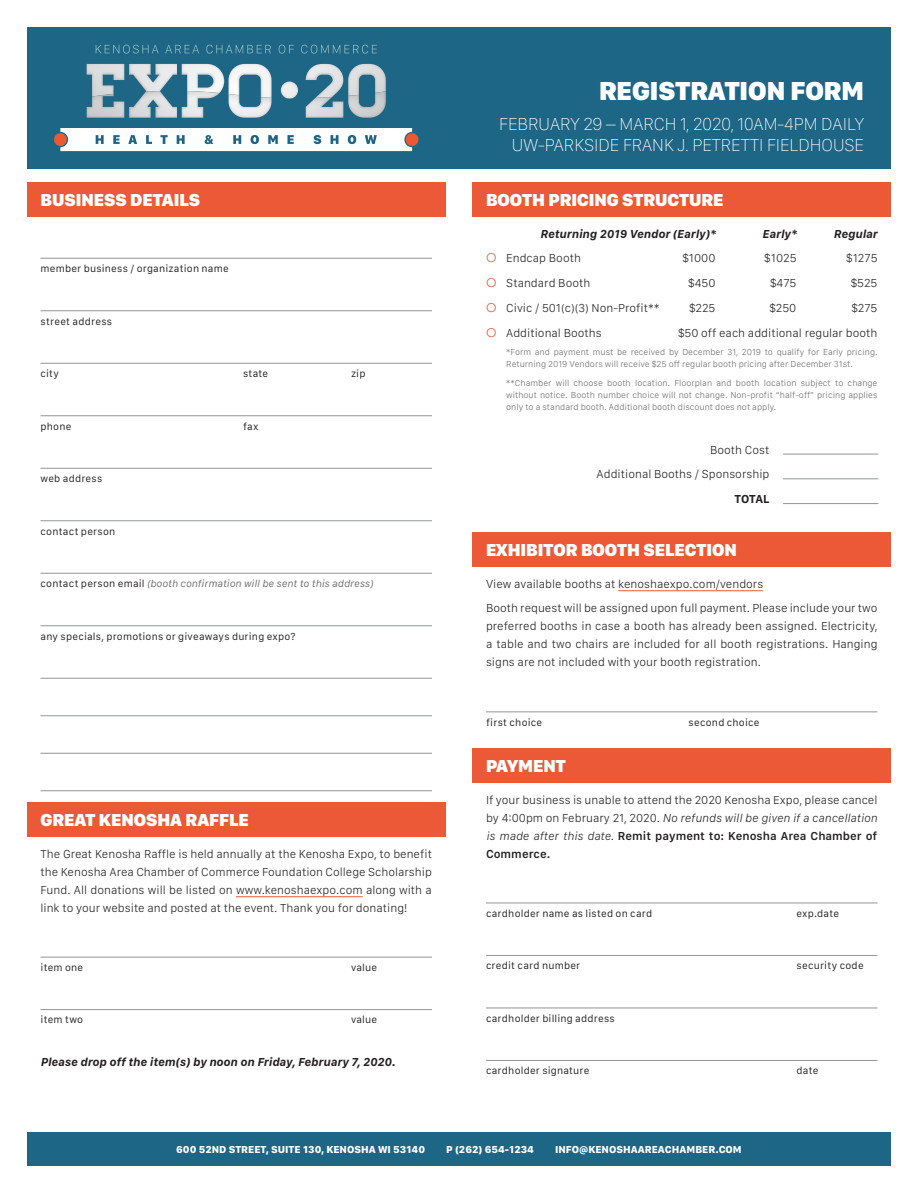
<style>
.page{position:relative;width:918px;height:1188px;background:#fff}
.page>*{position:absolute;margin:0;border:0;box-sizing:border-box;transform-origin:0 0}
.t1{font:900 27px "San Francisco Display";color:#fff}
.t2{font:900 18px "San Francisco Display";color:#fff}
.t3{font:100 18px/21px "San Francisco Display";color:#fff;text-align:right}
.t4{font:300 12px/18px "San Francisco Text";color:#231f20;text-align:justify}
.t5{font:italic 700 12px "San Francisco Text";color:#231f20}
.t6{font:700 12px "San Francisco Text";letter-spacing:-.01em;color:#231f20}
.t7{font:10.5px "San Francisco Text";letter-spacing:.02em;color:#231f20}
.t8{font:800 10.5px "San Francisco Text";color:#fff}
.t9{font:italic 10.5px "San Francisco Text";color:#6c6d70}
.t10{font:300 9px/12px "San Francisco Text";color:#6c6d70}
.s1{font-style:normal;color:#231f20}
.s2{font-style:italic}
.s3{font-weight:600}
</style>
<div class="page">
<div style="left:27px;top:27px;width:864px;height:142px;background:#1e6685"></div>
<img style="left:182px;top:64px;width:42px;height:30px">
<img style="left:129px;top:64px;width:48px;height:27px">
<img style="left:87px;top:64px;width:37px;height:30px">
<img style="left:306px;top:64px;width:37px;height:33px">
<img style="left:229px;top:64px;width:43px;height:30px">
<img style="left:348px;top:64px;width:38px;height:27px">
<img style="left:281px;top:82px;width:17px;height:16px">
<img style="left:229px;top:94px;width:43px;height:24px">
<img style="left:182px;top:91px;width:37px;height:27px">
<img style="left:129px;top:91px;width:48px;height:27px">
<img style="left:87px;top:94px;width:37px;height:24px">
<img style="left:348px;top:91px;width:38px;height:27px">
<img style="left:306px;top:97px;width:37px;height:21px">
<div style="left:406px;top:133px;width:12px;height:13px;background:#ec5835;border-radius:50%"></div>
<div style="left:54px;top:133px;width:13px;height:13px;background:#ec5835;border-radius:50%"></div>
<svg style="left:60px;top:128px;width:352px;height:23px;background:#e8ecef"></svg>
<svg style="left:96px;top:45px;width:63px;height:9px"></svg>
<svg style="left:165px;top:45px;width:34px;height:8px"></svg>
<svg style="left:206px;top:45px;width:65px;height:9px"></svg>
<svg style="left:279px;top:45px;width:15px;height:9px"></svg>
<svg style="left:301px;top:45px;width:76px;height:9px"></svg>
<div style="left:27px;top:182px;width:419px;height:35px;background:#ec5936"></div>
<hr style="left:40px;top:258px;width:392px;height:1px;background:#939598">
<hr style="left:40px;top:310px;width:392px;height:1px;background:#939598">
<hr style="left:40px;top:363px;width:392px;height:1px;background:#939598">
<hr style="left:40px;top:415px;width:392px;height:1px;background:#939598">
<hr style="left:40px;top:468px;width:392px;height:1px;background:#939598">
<hr style="left:40px;top:520px;width:392px;height:1px;background:#939598">
<hr style="left:40px;top:573px;width:392px;height:1px;background:#939598">
<hr style="left:40px;top:625px;width:392px;height:1px;background:#939598">
<hr style="left:40px;top:678px;width:392px;height:1px;background:#939598">
<hr style="left:40px;top:715px;width:392px;height:1px;background:#939598">
<hr style="left:40px;top:753px;width:392px;height:1px;background:#939598">
<hr style="left:40px;top:790px;width:392px;height:1px;background:#939598">
<div style="left:27px;top:802px;width:419px;height:35px;background:#ec5936"></div>
<hr style="left:236px;top:896px;width:127px;height:1px;background:#ec5936">
<hr style="left:40px;top:957px;width:392px;height:1px;background:#939598">
<hr style="left:40px;top:1009px;width:392px;height:1px;background:#939598">
<div style="left:472px;top:182px;width:419px;height:35px;background:#ec5936"></div>
<hr style="left:783px;top:454px;width:95px;height:1px;background:#939598">
<hr style="left:783px;top:478px;width:95px;height:1px;background:#939598">
<hr style="left:783px;top:503px;width:95px;height:1px;background:#939598">
<div style="left:472px;top:532px;width:419px;height:35px;background:#ec5936"></div>
<hr style="left:618px;top:590px;width:145px;height:1px;background:#ec5936">
<hr style="left:486px;top:711px;width:392px;height:1px;background:#939598">
<div style="left:472px;top:748px;width:419px;height:35px;background:#ec5936"></div>
<hr style="left:486px;top:903px;width:392px;height:1px;background:#939598">
<hr style="left:486px;top:955px;width:392px;height:1px;background:#939598">
<hr style="left:486px;top:1008px;width:392px;height:1px;background:#939598">
<hr style="left:486px;top:1060px;width:392px;height:1px;background:#939598">
<div style="left:27px;top:1132px;width:864px;height:34px;background:#1e6685"></div>
<h2 class="t2" style="left:40px;top:188px;width:161px">BUSINESS DETAILS</h2>
<p class="t7" style="left:40px;top:262px;width:190px">member business / organization name</p>
<p class="t7" style="left:40px;top:314px;width:73px">street address</p>
<p class="t7" style="left:40px;top:367px;width:20px">city</p>
<p class="t7" style="left:243px;top:367px;width:27px">state</p>
<p class="t7" style="left:351px;top:367px;width:16px">zip</p>
<p class="t7" style="left:40px;top:419px;width:32px">phone</p>
<p class="t7" style="left:243px;top:419px;width:17px">fax</p>
<p class="t7" style="left:40px;top:472px;width:64px">web address</p>
<p class="t7" style="left:40px;top:524px;width:76px">contact person</p>
<p class="t9" style="left:40px;top:577px;width:335px"><span class="s1">contact person email</span> (booth confirmation will be sent to this address)</p>
<p class="t7" style="left:40px;top:629px;width:257px">any specials, promotions or giveaways during expo?</p>
<h2 class="t2" style="left:40px;top:808px;width:210px">GREAT KENOSHA RAFFLE</h2>
<p class="t4" style="left:40px;top:844px;width:393px">The Great Kenosha Raffle is held annually at the Kenosha Expo, to benefit the Kenosha Area Chamber of Commerce Foundation College Scholarship Fund. All donations will be listed on www.kenoshaexpo.com along with a link to your website and posted at the event. Thank you for donating!</p>
<p class="t7" style="left:40px;top:961px;width:44px">item one</p>
<p class="t7" style="left:351px;top:961px;width:28px">value</p>
<p class="t7" style="left:40px;top:1013px;width:44px">item two</p>
<p class="t7" style="left:351px;top:1013px;width:28px">value</p>
<p class="t5" style="left:40px;top:1054px;width:356px">Please drop off the item(s) by noon on Friday, February 7, 2020.</p>
<h1 class="t1" style="left:599px;top:73px;width:266px">REGISTRATION FORM</h1>
<h2 class="t3" style="left:499px;top:113px;width:366px">FEBRUARY 29 – MARCH 1, 2020, 10AM-4PM DAILY<br>UW-PARKSIDE FRANK J. PETRETTI FIELDHOUSE</h2>
<h2 class="t2" style="left:486px;top:188px;width:239px">BOOTH PRICING STRUCTURE</h2>
<p class="t5" style="left:540px;top:226px;width:177px">Returning 2019 Vendor (Early)*</p>
<p class="t5" style="left:762px;top:226px;width:36px">Early*</p>
<p class="t5" style="left:834px;top:226px;width:45px">Regular</p>
<p class="t4" style="left:506px;top:249px;width:76px">Endcap Booth</p>
<p class="t4" style="left:682px;top:249px;width:35px">$1000</p>
<p class="t4" style="left:764px;top:249px;width:34px">$1025</p>
<p class="t4" style="left:846px;top:249px;width:33px">$1275</p>
<p class="t4" style="left:506px;top:274px;width:86px">Standard Booth</p>
<p class="t4" style="left:688px;top:274px;width:29px">$450</p>
<p class="t4" style="left:770px;top:274px;width:28px">$475</p>
<p class="t4" style="left:851px;top:274px;width:28px">$525</p>
<p class="t4" style="left:506px;top:299px;width:155px">Civic / 501(c)(3) Non-Profit**</p>
<p class="t4" style="left:689px;top:299px;width:28px">$225</p>
<p class="t4" style="left:769px;top:299px;width:28px">$250</p>
<p class="t4" style="left:851px;top:299px;width:28px">$275</p>
<p class="t4" style="left:506px;top:323px;width:97px">Additional Booths</p>
<p class="t4" style="left:678px;top:323px;width:201px">$50 off each additional regular booth</p>
<p class="t10" style="left:506px;top:346px;width:373px">*Form and payment must be received by December 31, 2019 to qualify for Early pricing.<br>Returning 2019 Vendors will receive $25 off regular booth pricing after December 31st.</p>
<p class="t10" style="left:506px;top:377px;width:373px;text-align:justify">**Chamber will choose booth location. Floorplan and booth location subject to change without notice. Booth number choice will not change. Non-profit “half-off” pricing applies only to a standard booth. Additional booth discount does not apply.</p>
<p class="t4" style="left:597px;top:437px;width:174px;line-height:24.8px;text-align:right">Booth Cost<br>Additional Booths / Sponsorship</p>
<p class="t6" style="left:735px;top:491px;width:36px">TOTAL</p>
<h2 class="t2" style="left:486px;top:538px;width:253px">EXHIBITOR BOOTH SELECTION</h2>
<p class="t4" style="left:486px;top:571px;width:393px;line-height:24.8px">View available booths at kenoshaexpo.com/vendors<br>Booth request will be assigned upon full payment. Please include your two</p>
<p class="t4" style="left:486px;top:617px;width:393px">preferred booths in case a booth has already been assigned. Electricity, a table and two chairs are included for all booth registrations. Hanging signs are not included with your booth registration.</p>
<p class="t7" style="left:486px;top:716px;width:58px">first choice</p>
<p class="t7" style="left:688px;top:716px;width:73px">second choice</p>
<h2 class="t2" style="left:486px;top:754px;width:81px">PAYMENT</h2>
<p class="t4" style="left:486px;top:790px;width:393px">If your business is unable to attend the 2020 Kenosha Expo, please cancel by 4:00pm on February 21, 2020. <span class="s2">No refunds will be given if a cancellation is made after this date.</span> <span class="s3">Remit payment to: Kenosha Area Chamber of Commerce.</span></p>
<p class="t7" style="left:486px;top:907px;width:168px">cardholder name as listed on card</p>
<p class="t7" style="left:796px;top:907px;width:44px">exp.date</p>
<p class="t7" style="left:486px;top:959px;width:96px">credit card number</p>
<p class="t7" style="left:797px;top:959px;width:69px">security code</p>
<p class="t7" style="left:486px;top:1012px;width:130px">cardholder billing address</p>
<p class="t7" style="left:486px;top:1064px;width:105px">cardholder signature</p>
<p class="t7" style="left:797px;top:1064px;width:23px">date</p>
<p class="t8" style="left:176px;top:1142px;width:250px">600 52ND STREET, SUITE 130, KENOSHA WI 53140</p>
<p class="t8" style="left:446px;top:1142px;width:89px">P (262) 654-1234</p>
<p class="t8" style="left:555px;top:1142px;width:188px">INFO@KENOSHAAREACHAMBER.COM</p>
</div>
